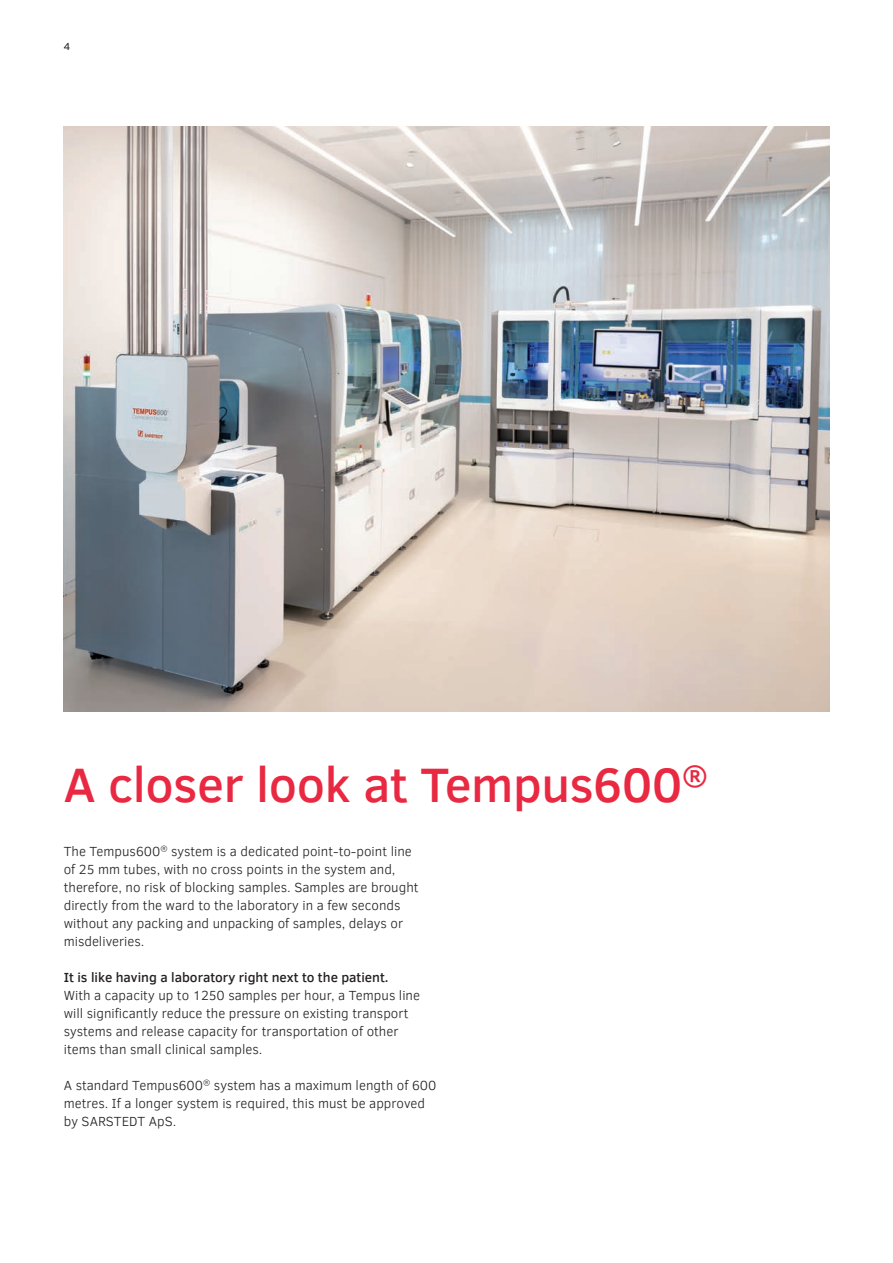
<style>
.page{position:relative;width:893px;height:1263px;background:#fff}
.page>*{position:absolute;margin:0;border:0;box-sizing:border-box;transform-origin:0 0}
.t1{font:500 49.5px "Clear Sans";letter-spacing:-.01em;color:#e92841}
.t2{font:300 13.5px/18px "Clear Sans";color:#231f20}
.t3{font:500 13.5px "Clear Sans";color:#231f20}
.t4{font:10.5px "Clear Sans";color:#231f20}
</style>
<div class="page">
<img style="left:64px;top:127px;width:765px;height:585px">
<p class="t4" style="left:64px;top:39px;width:8px">4</p>
<h1 class="t1" style="left:64px;top:750px;width:646px">A closer look at Tempus600<sup>®</sup></h1>
<p class="t2" style="left:64px;top:842px;width:356px">The Tempus600<sup>®</sup> system is a dedicated point-to-point line of 25 mm tubes, with no cross points in the system and, therefore, no risk of blocking samples. Samples are brought directly from the ward to the laboratory in a few seconds without any packing and unpacking of samples, delays or misdeliveries.</p>
<p class="t3" style="left:64px;top:968px;width:326px">It is like having a laboratory right next to the patient.</p>
<p class="t2" style="left:64px;top:986px;width:358px">With a capacity up to 1250 samples per hour, a Tempus line will significantly reduce the pressure on existing transport systems and release capacity for transportation of other items than small clinical samples.</p>
<p class="t2" style="left:64px;top:1076px;width:374px">A standard Tempus600<sup>®</sup> system has a maximum length of 600 metres. If a longer system is required, this must be approved by SARSTEDT ApS.</p>
</div>
